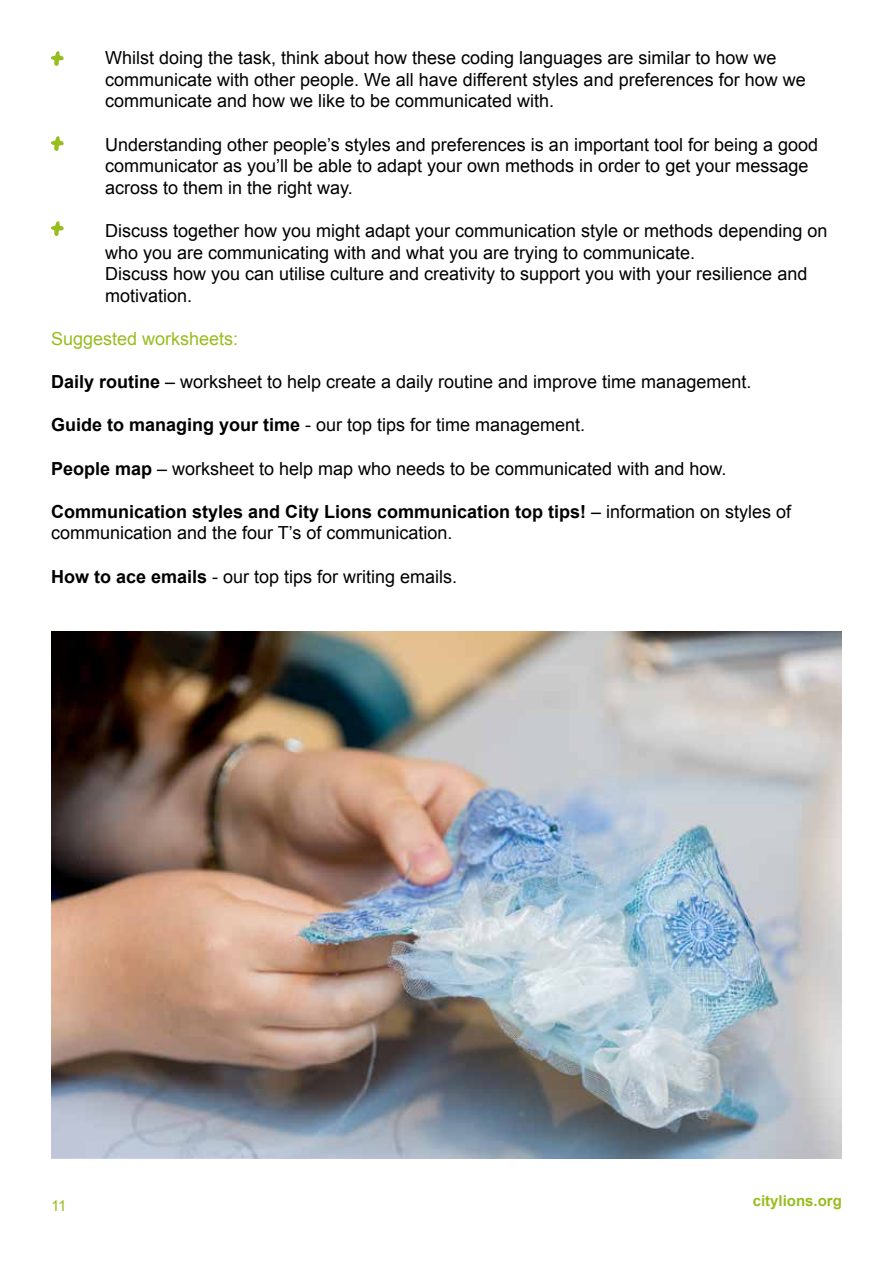
<style>
.page{position:relative;width:893px;height:1263px;background:#fff}
.page>*{position:absolute;margin:0;border:0;box-sizing:border-box;transform-origin:0 0}
.t1{font:18px/21.6px "Arial";color:#000}
.t2{font:18px "Arial";color:#98bd1f}
.t3{font:700 15px "Arial";color:#98bd1f}
.t4{font:15px "Arial";color:#98bd1f}
.s1{font-weight:700}
</style>
<div class="page">
<svg style="left:51px;top:51px;width:13px;height:15px"></svg>
<svg style="left:51px;top:136px;width:13px;height:15px"></svg>
<svg style="left:51px;top:221px;width:13px;height:15px"></svg>
<img style="left:51px;top:631px;width:791px;height:528px">
<p class="t1" style="left:105px;top:47px;width:702px">Whilst doing the task, think about how these coding languages are similar to how we communicate with other people. We all have different styles and preferences for how we communicate and how we like to be communicated with.</p>
<p class="t1" style="left:105px;top:134px;width:715px">Understanding other people’s styles and preferences is an important tool for being a good communicator as you’ll be able to adapt your own methods in order to get your message across to them in the right way.</p>
<p class="t1" style="left:105px;top:220px;width:724px">Discuss together how you might adapt your communication style or methods depending on who you are communicating with and what you are trying to communicate.<br>Discuss how you can utilise culture and creativity to support you with your resilience and motivation.</p>
<p class="t2" style="left:51px;top:327px;width:189px">Suggested worksheets:</p>
<p class="t1" style="left:51px;top:371px;width:702px"><span class="s1">Daily routine</span> – worksheet to help create a daily routine and improve time management.</p>
<p class="t1" style="left:51px;top:414px;width:536px"><span class="s1">Guide to managing your time</span> - our top tips for time management.</p>
<p class="t1" style="left:51px;top:458px;width:677px"><span class="s1">People map</span> – worksheet to help map who needs to be communicated with and how.</p>
<p class="t1" style="left:51px;top:501px;width:742px"><span class="s1">Communication styles and City Lions communication top tips!</span> – information on styles of communication and the four T’s of communication.</p>
<p class="t1" style="left:51px;top:566px;width:408px"><span class="s1">How to ace emails</span> - our top tips for writing emails.</p>
<p class="t4" style="left:51px;top:1196px;width:17px">11</p>
<p class="t3" style="left:753px;top:1191px;width:91px">citylions.org</p>
</div>
